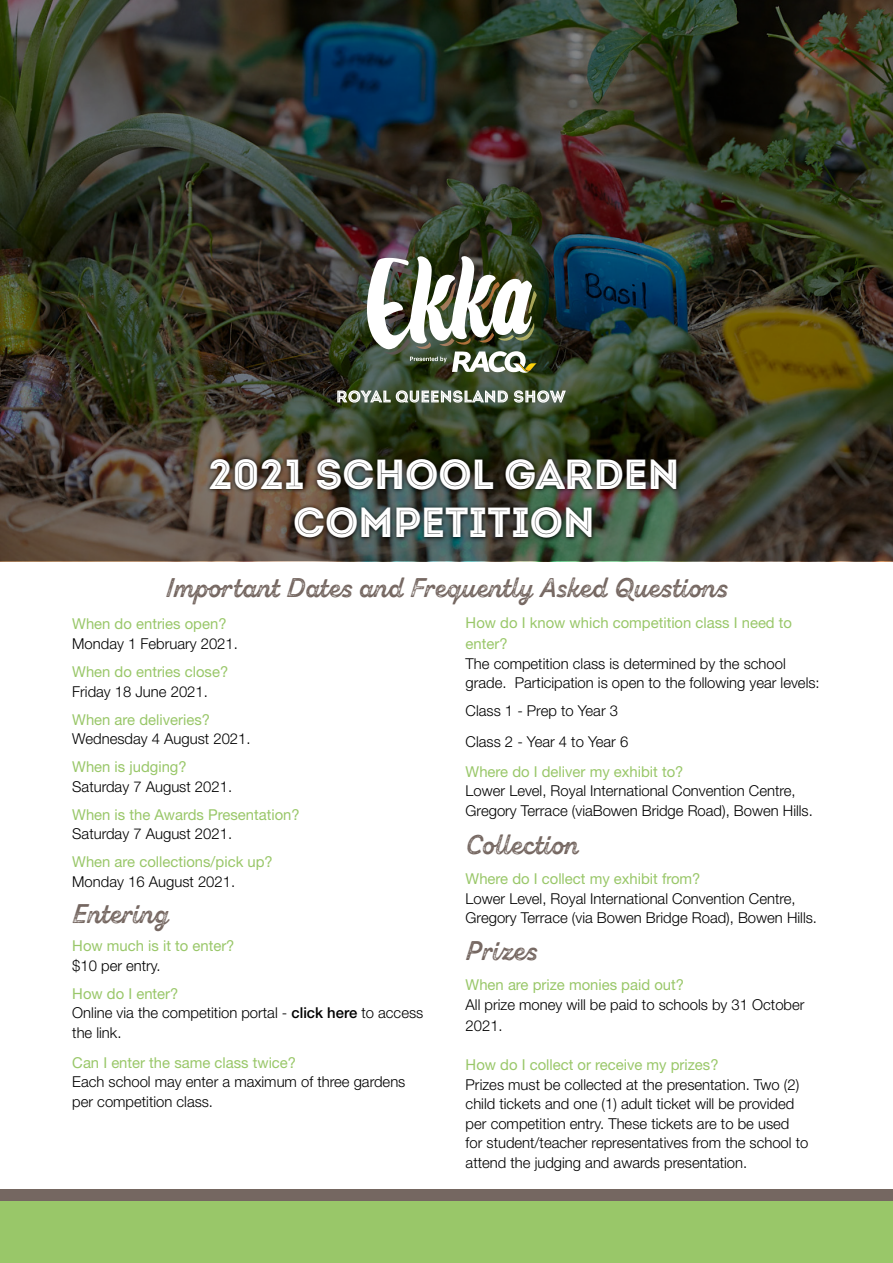
<style>
.page{position:relative;width:893px;height:1263px;background:#fff}
.page>*{position:absolute;margin:0;border:0;box-sizing:border-box;transform-origin:0 0}
.Body-Copy{font:42px/48px "Intro Black Inline Caps";color:#fff;text-align:center}
.t1{font:27px "Zing Script Rust B Base G";color:#756761}
.t2{font:300 15px/19.5px "Helvetica Neue";color:#000}
.t3{font:15px/21.6px "Helvetica Neue";color:#99c769}
.s1{font-weight:500}
</style>
<div class="page">
<img style="left:0;top:0;width:893px;height:561px">
<img style="left:206px;top:455px;width:475px;height:87px">
<img style="left:367px;top:256px;width:170px;height:117px">
<svg style="left:337px;top:388px;width:229px;height:15px"></svg>
<div style="left:0;top:1189px;width:893px;height:74px;background:#99c769"></div>
<div style="left:0;top:1189px;width:893px;height:11px;background:#756761"></div>
<p class="Body-Copy" style="left:208px;top:450px;width:472px">2021 SCHOOL GARDEN<br>COMPETITION</p>
<p class="t1" style="left:166px;top:571px;width:560px">Important Dates and Frequently Asked Questions</p>
<p class="t3" style="left:72px;top:613px;width:156px">When do entries open?</p>
<p class="t2" style="left:72px;top:633px;width:167px">Monday 1 February 2021.</p>
<p class="t3" style="left:72px;top:661px;width:157px">When do entries close?</p>
<p class="t2" style="left:72px;top:681px;width:137px">Friday 18 June 2021.</p>
<p class="t3" style="left:72px;top:708px;width:139px">When are deliveries?</p>
<p class="t2" style="left:72px;top:728px;width:180px">Wednesday 4 August 2021.</p>
<p class="t3" style="left:72px;top:756px;width:116px">When is judging?</p>
<p class="t2" style="left:72px;top:776px;width:161px">Saturday 7 August 2021.</p>
<p class="t3" style="left:72px;top:803px;width:229px">When is the Awards Presentation?</p>
<p class="t2" style="left:72px;top:824px;width:161px">Saturday 7 August 2021.</p>
<p class="t3" style="left:72px;top:851px;width:202px">When are collections/pick up?</p>
<p class="t2" style="left:72px;top:871px;width:164px">Monday 16 August 2021.</p>
<p class="t1" style="left:72px;top:896px;width:97px">Entering</p>
<p class="t3" style="left:72px;top:935px;width:164px">How much is it to enter?</p>
<p class="t2" style="left:72px;top:955px;width:90px">$10 per entry.</p>
<p class="t3" style="left:72px;top:982px;width:108px">How do I enter?</p>
<p class="t2" style="left:72px;top:1002px;width:353px">Online via the competition portal - <span class="s1">click here</span> to access the link.</p>
<p class="t3" style="left:72px;top:1051px;width:225px">Can I enter the same class twice?</p>
<p class="t2" style="left:72px;top:1072px;width:335px">Each school may enter a maximum of three gardens per competition class.</p>
<p class="t3" style="left:466px;top:611px;width:328px">How do I know which competition class I need to enter?</p>
<p class="t2" style="left:466px;top:653px;width:356px">The competition class is determined by the school grade. Participation is open to the following year levels:</p>
<p class="t2" style="left:466px;top:701px;width:154px">Class 1 - Prep to Year 3</p>
<p class="t2" style="left:466px;top:731px;width:164px">Class 2 - Year 4 to Year 6</p>
<p class="t3" style="left:466px;top:760px;width:219px">Where do I deliver my exhibit to?</p>
<p class="t2" style="left:466px;top:781px;width:349px">Lower Level, Royal International Convention Centre,<br>Gregory Terrace (viaBowen Bridge Road), Bowen Hills.</p>
<p class="t1" style="left:466px;top:828px;width:115px">Collection</p>
<p class="t3" style="left:466px;top:868px;width:236px">Where do I collect my exhibit from?</p>
<p class="t2" style="left:466px;top:888px;width:353px">Lower Level, Royal International Convention Centre,<br>Gregory Terrace (via Bowen Bridge Road), Bowen Hills.</p>
<p class="t1" style="left:466px;top:934px;width:70px">Prizes</p>
<p class="t3" style="left:466px;top:974px;width:220px">When are prize monies paid out?</p>
<p class="t2" style="left:466px;top:993px;width:340px;line-height:21.6px">All prize money will be paid to schools by 31 October<br>2021.</p>
<p class="t3" style="left:466px;top:1054px;width:254px">How do I collect or receive my prizes?</p>
<p class="t2" style="left:466px;top:1074px;width:344px">Prizes must be collected at the presentation. Two (2) child tickets and one (1) adult ticket will be provided per competition entry. These tickets are to be used for student/teacher representatives from the school to attend the judging and awards presentation.</p>
</div>
